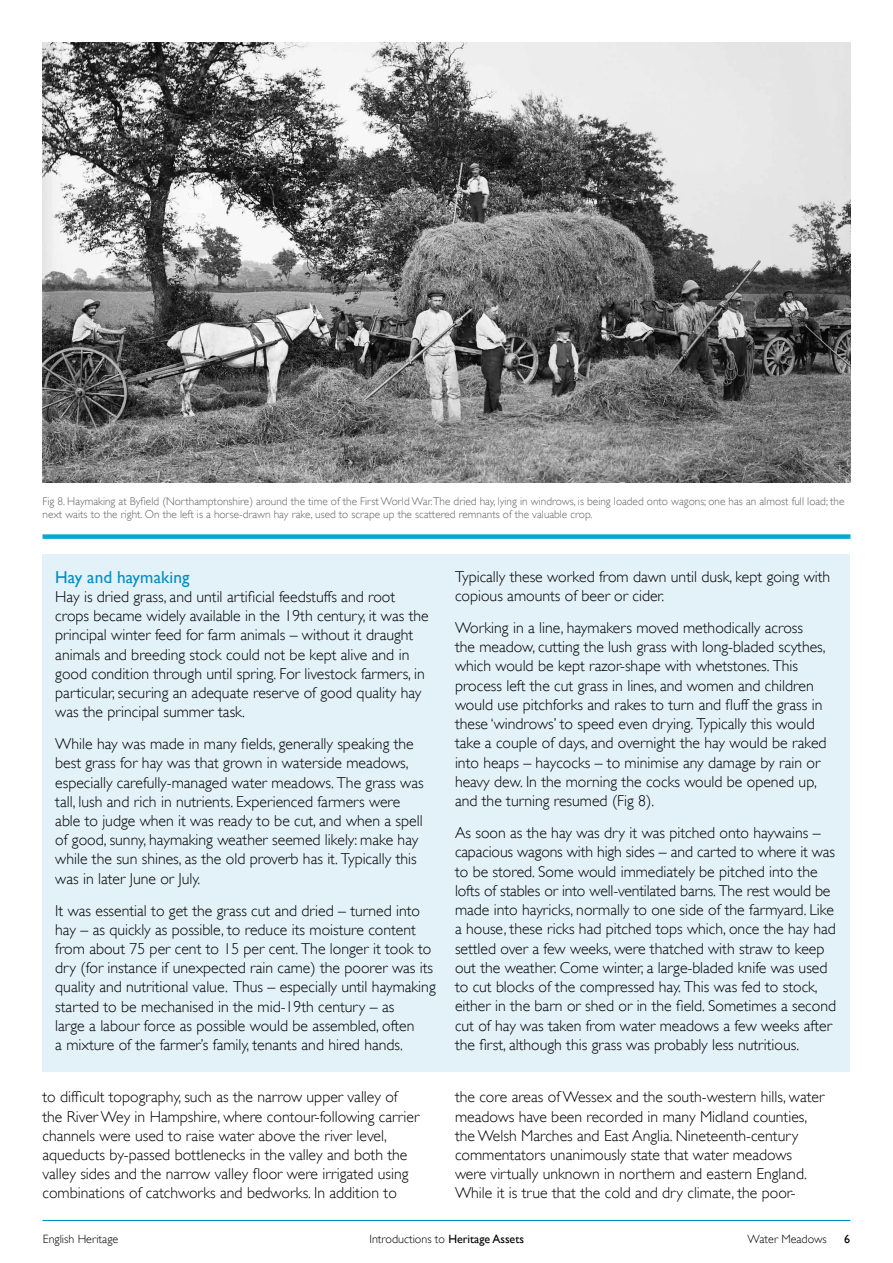
<style>
.page{position:relative;width:893px;height:1263px;background:#fff}
.page>*{position:absolute;margin:0;border:0;box-sizing:border-box;transform-origin:0 0}
.Sub_Header{font:17.25px "Gill Sans";letter-spacing:.005em;color:#008fc2}
.Body_copy{font:300 15.75px/19.2px "Gill Sans";color:#000}
.t1{font:300 12px "Gill Sans";color:#000}
.t2{font:12px "Gill Sans";color:#000}
.Image_Captions{font:300 11.25px/13.5px "Gill Sans";color:#626261}
.s1{font-weight:400}
</style>
<div class="page">
<img style="left:43px;top:43px;width:807px;height:440px">
<div style="left:43px;top:554px;width:807px;height:517px;background:#e3f1f9"></div>
<div style="left:43px;top:534px;width:807px;height:5px;background:#00a8d3"></div>
<hr style="left:43px;top:1220px;width:807px;height:1px;background:#008fc2">
<p class="Image_Captions" style="left:43px;top:494px;width:803px">Fig 8. Haymaking at Byfield (Northamptonshire) around the time of the First World War.The dried hay, lying in windrows, is being loaded onto wagons; one has an almost full load; the next waits to the right. On the left is a horse-drawn hay rake, used to scrape up the scattered remnants of the valuable crop.</p>
<p class="Sub_Header" style="left:55px;top:567px;width:136px">Hay and haymaking</p>
<p class="Body_copy" style="left:55px;top:587px;width:375px">Hay is dried grass, and until artificial feedstuffs and root crops became widely available in the 19th century, it was the principal winter feed for farm animals – without it draught animals and breeding stock could not be kept alive and in good condition through until spring. For livestock farmers, in particular, securing an adequate reserve of good quality hay was the principal summer task.</p>
<p class="Body_copy" style="left:55px;top:734px;width:370px">While hay was made in many fields, generally speaking the best grass for hay was that grown in waterside meadows, especially carefully-managed water meadows. The grass was tall, lush and rich in nutrients. Experienced farmers were able to judge when it was ready to be cut, and when a spell of good, sunny, haymaking weather seemed likely: make hay while the sun shines, as the old proverb has it. Typically this was in later June or July.</p>
<p class="Body_copy" style="left:55px;top:900px;width:382px">It was essential to get the grass cut and dried – turned into hay – as quickly as possible, to reduce its moisture content from about 75 per cent to 15 per cent. The longer it took to dry (for instance if unexpected rain came) the poorer was its quality and nutritional value. Thus – especially until haymaking started to be mechanised in the mid-19th century – as<br>large a labour force as possible would be assembled, often<br>a mixture of the farmer’s family, tenants and hired hands.</p>
<p class="Body_copy" style="left:455px;top:567px;width:377px">Typically these worked from dawn until dusk, kept going with copious amounts of beer or cider.</p>
<p class="Body_copy" style="left:455px;top:618px;width:373px">Working in a line, haymakers moved methodically across the meadow, cutting the lush grass with long-bladed scythes, which would be kept razor-shape with whetstones. This process left the cut grass in lines, and women and children would use pitchforks and rakes to turn and fluff the grass in these ‘windrows’ to speed even drying. Typically this would take a couple of days, and overnight the hay would be raked into heaps – haycocks – to minimise any damage by rain or heavy dew. In the morning the cocks would be opened up, and the turning resumed (Fig 8).</p>
<p class="Body_copy" style="left:455px;top:823px;width:383px">As soon as the hay was dry it was pitched onto haywains – capacious wagons with high sides – and carted to where it was to be stored. Some would immediately be pitched into the lofts of stables or into well-ventilated barns. The rest would be made into hayricks, normally to one side of the farmyard. Like a house, these ricks had pitched tops which, once the hay had settled over a few weeks, were thatched with straw to keep out the weather. Come winter, a large-bladed knife was used to cut blocks of the compressed hay. This was fed to stock, either in the barn or shed or in the field. Sometimes a second cut of hay was taken from water meadows a few weeks after the first, although this grass was probably less nutritious.</p>
<p class="Body_copy" style="left:43px;top:1087px;width:378px">to difficult topography, such as the narrow upper valley of the River Wey in Hampshire, where contour-following carrier channels were used to raise water above the river level, aqueducts by-passed bottlenecks in the valley and both the valley sides and the narrow valley floor were irrigated using combinations of catchworks and bedworks. In addition to</p>
<p class="Body_copy" style="left:455px;top:1087px;width:371px">the core areas of Wessex and the south-western hills, water meadows have been recorded in many Midland counties, the Welsh Marches and East Anglia. Nineteenth-century commentators unanimously state that water meadows were virtually unknown in northern and eastern England.<br>While it is true that the cold and dry climate, the poor-</p>
<p class="t1" style="left:43px;top:1231px;width:77px">English Heritage</p>
<p class="t1" style="left:370px;top:1231px;width:156px">Introductions to <span class="s1">Heritage Assets</span></p>
<p class="t1" style="left:748px;top:1231px;width:81px">Water Meadows</p>
<p class="t2" style="left:844px;top:1231px;width:7px">6</p>
</div>
